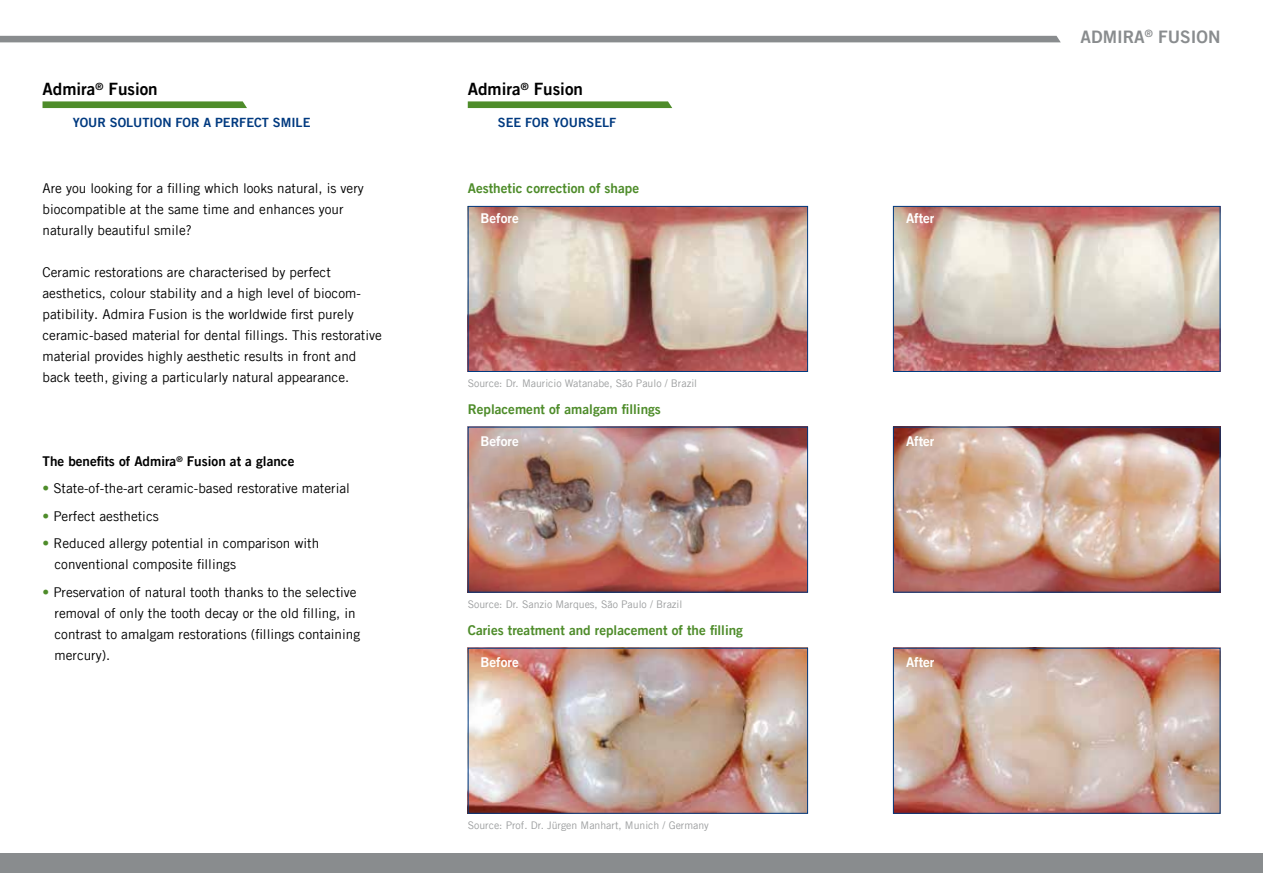
<style>
.page{position:relative;width:1263px;height:893px;background:#fff}
.page>*{position:absolute;margin:0;border:0;box-sizing:border-box;transform-origin:0 0}
.t1{font:17.25px "Trade Gothic LT Com Bd 2";color:#898c8e}
.t2{font:16.95px "Trade Gothic LT Com Bd 2";color:#000}
.t3{font:13.5px/21px "Trade Gothic LT Com";color:#000}
.t4{font:13.5px "Trade Gothic LT Com Bd 2";color:#4e8c2a}
.t5{font:13.5px "Trade Gothic LT Com Bd 2";color:#000}
.t6{font:13.5px "Trade Gothic LT Com Bd 2";color:#fff}
.t7{font:12.75px "Trade Gothic LT Com Bd 2";color:#003a80}
.t8{font:10.5px "Trade Gothic LT Com";color:#9c9e9f}
.s1{color:#4e8c2a}
</style>
<div class="page">
<div style="left:0;top:853px;width:1263px;height:20px;background:#898c8e"></div>
<img style="left:895px;top:650px;width:323px;height:162px">
<div style="left:893px;top:648px;width:327px;height:166px;border:1px solid #003a80"></div>
<img style="left:470px;top:650px;width:336px;height:162px">
<div style="left:468px;top:648px;width:340px;height:166px;border:1px solid #003a80"></div>
<div style="left:0;top:36px;width:1061px;height:6px;background:#898c8e"></div>
<img style="left:895px;top:208px;width:323px;height:162px">
<div style="left:893px;top:206px;width:327px;height:166px;border:1px solid #003a80"></div>
<img style="left:470px;top:208px;width:336px;height:162px">
<div style="left:468px;top:206px;width:340px;height:166px;border:1px solid #003a80"></div>
<img style="left:895px;top:429px;width:323px;height:162px">
<div style="left:893px;top:427px;width:327px;height:166px;border:1px solid #003a80"></div>
<img style="left:470px;top:429px;width:336px;height:162px">
<div style="left:468px;top:427px;width:340px;height:166px;border:1px solid #003a80"></div>
<svg style="left:43px;top:101px;width:204px;height:7px"></svg>
<svg style="left:468px;top:101px;width:204px;height:7px"></svg>
<p class="t2" style="left:43px;top:79px;width:117px">Admira<sup>®</sup> Fusion</p>
<p class="t7" style="left:73px;top:115px;width:239px">YOUR SOLUTION FOR A PERFECT SMILE</p>
<p class="t3" style="left:43px;top:177px;width:323px">Are you looking for a filling which looks natural, is very biocompatible at the same time and enhances your naturally beautiful smile?</p>
<p class="t3" style="left:43px;top:261px;width:341px">Ceramic restorations are characterised by perfect aesthetics, colour stability and a high level of biocom&shy;patibility. Admira Fusion is the worldwide first purely ceramic-based material for dental fillings. This restorative material provides highly aesthetic results in front and back teeth, giving a particularly natural appearance.</p>
<p class="t5" style="left:43px;top:453px;width:253px">The benefits of Admira<sup>®</sup> Fusion at a glance</p>
<p class="t3" style="left:43px;top:478px;width:309px"><span class="s1">•</span> State-of-the-art ceramic-based restorative material</p>
<p class="t3" style="left:43px;top:505px;width:118px"><span class="s1">•</span> Perfect aesthetics</p>
<p class="t3" style="left:55px;top:533px;width:266px;text-indent:-12px"><span class="s1">•</span> Reduced allergy potential in comparison with conventional composite fillings</p>
<p class="t3" style="left:55px;top:581px;width:307px;text-indent:-12px"><span class="s1">•</span> Preservation of natural tooth thanks to the selective removal of only the tooth decay or the old filling, in contrast to amalgam restorations (fillings containing mercury).</p>
<p class="t2" style="left:468px;top:79px;width:117px">Admira<sup>®</sup> Fusion</p>
<p class="t7" style="left:498px;top:115px;width:120px">SEE FOR YOURSELF</p>
<p class="t4" style="left:468px;top:180px;width:173px">Aesthetic correction of shape</p>
<p class="t6" style="left:480px;top:210px;width:40px">Before</p>
<p class="t8" style="left:468px;top:377px;width:231px">Source: Dr. Mauricio Watanabe, São Paulo / Brazil</p>
<p class="t4" style="left:468px;top:401px;width:195px">Replacement of amalgam fillings</p>
<p class="t6" style="left:480px;top:432px;width:40px">Before</p>
<p class="t8" style="left:468px;top:597px;width:216px">Source: Dr. Sanzio Marques, São Paulo / Brazil</p>
<p class="t4" style="left:468px;top:622px;width:277px">Caries treatment and replacement of the filling</p>
<p class="t6" style="left:480px;top:654px;width:40px">Before</p>
<p class="t8" style="left:468px;top:818px;width:243px">Source: Prof. Dr. Jürgen Manhart, Munich / Germany</p>
<p class="t6" style="left:906px;top:210px;width:30px">After</p>
<p class="t6" style="left:906px;top:432px;width:30px">After</p>
<p class="t6" style="left:906px;top:654px;width:30px">After</p>
<p class="t1" style="left:1081px;top:26px;width:141px">ADMIRA<sup>®</sup> FUSION</p>
</div>
